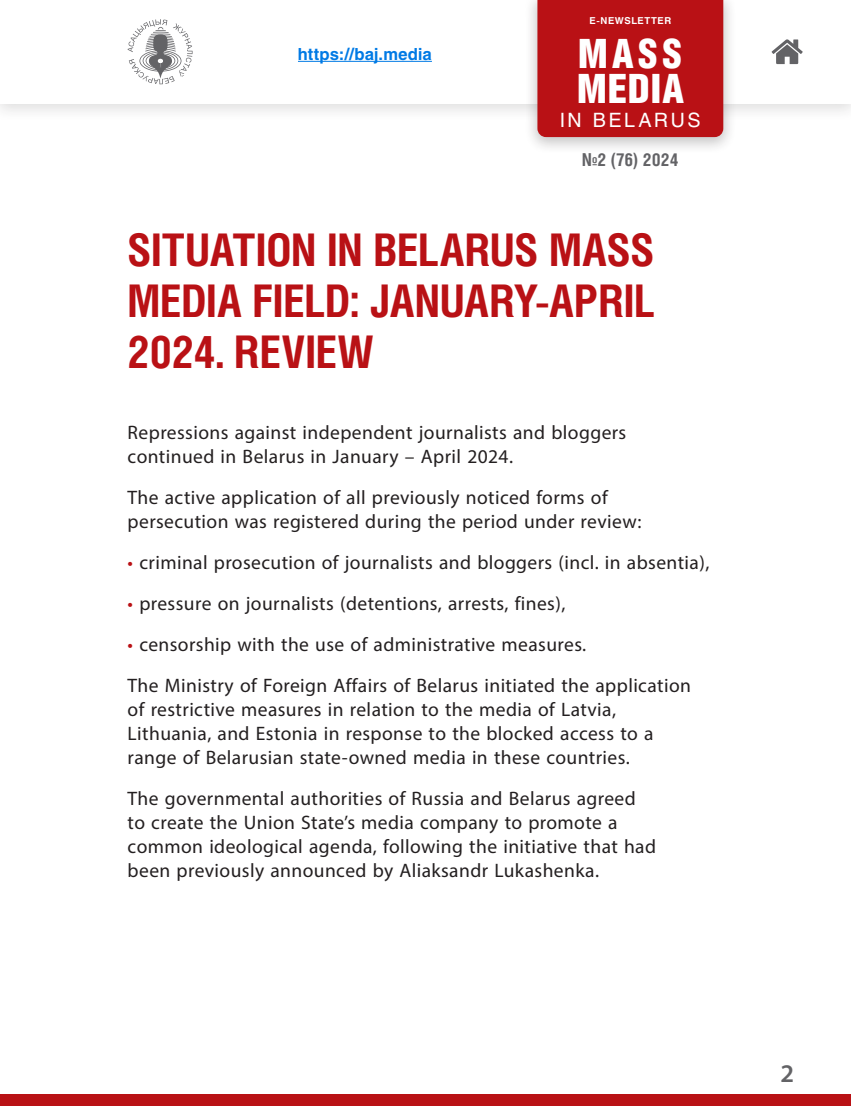
<style>
.page{position:relative;width:851px;height:1106px;background:#fff}
.page>*{position:absolute;margin:0;border:0;box-sizing:border-box;transform-origin:0 0}
.t1{font:700 45px/51px "Helios Cond C";letter-spacing:-.005em;color:#b91115;text-align:justify}
.t2{font:40.5px/35.2px "Helios Cond Black C";letter-spacing:.025em;color:#fff}
.t3{font:600 25.5px "Myriad Pro";color:#636366}
.t4{font:19.5px/24px "Myriad Pro";letter-spacing:.02em;color:#231f20}
.t5{font:19.5px "Helios C";letter-spacing:.14em;color:#fff}
.t6{font:700 17.85px "Helios Cond C";color:#636366}
.t7{font:700 16.5px "Helios C";letter-spacing:.005em;color:#007ae5}
.t8{font:700 9.45px "Helios C";letter-spacing:.06em;color:#fff}
.s1{color:#b91115}
</style>
<div class="page">
<div style="left:0;top:1094px;width:850px;height:12px;background:#b91115"></div>
<div style="left:0;top:0;width:850px;height:122px;background:#231f20;opacity:.15"></div>
<div style="left:0;top:0;width:850px;height:103px;background:#fff"></div>
<svg style="left:128px;top:19px;width:64px;height:65px"></svg>
<hr style="left:298px;top:61px;width:134px;height:1px;background:#007ae5">
<svg style="left:771px;top:39px;width:31px;height:25px"></svg>
<div style="left:523px;top:0;width:213px;height:155px;background:#231f20;opacity:.25"></div>
<div style="left:537px;top:0;width:186px;height:137px;background:#b91115"></div>
<p class="t7" style="left:298px;top:44px;width:135px">https://baj.media</p>
<p class="t8" style="left:589px;top:15px;width:83px">E-NEWSLETTER</p>
<h2 class="t2" style="left:576px;top:35px;width:109px">MASS<br>MEDIA</h2>
<p class="t5" style="left:560px;top:109px;width:142px">IN BELARUS</p>
<p class="t6" style="left:582px;top:149px;width:98px">№2 (76) 2024</p>
<h1 class="t1" style="left:128px;top:223px;width:528px">SITUATION IN BELARUS MASS MEDIA FIELD: JANUARY-APRIL 2024. REVIEW</h1>
<p class="t4" style="left:128px;top:420px;width:500px">Repressions against independent journalists and bloggers continued in Belarus in January – April 2024.</p>
<p class="t4" style="left:128px;top:485px;width:515px">The active application of all previously noticed forms of persecution was registered during the period under review:</p>
<p class="t4" style="left:128px;top:550px;width:583px"><span class="s1">•</span> criminal prosecution of journalists and bloggers (incl. in absentia),</p>
<p class="t4" style="left:128px;top:591px;width:439px"><span class="s1">•</span> pressure on journalists (detentions, arrests, fines),</p>
<p class="t4" style="left:128px;top:623px;width:564px;line-height:41px"><span class="s1">•</span> censorship with the use of administrative measures.<br>The Ministry of Foreign Affairs of Belarus initiated the application</p>
<p class="t4" style="left:128px;top:697px;width:527px">of restrictive measures in relation to the media of Latvia,<br>Lithuania, and Estonia in response to the blocked access to a range of Belarusian state-owned media in these countries.</p>
<p class="t4" style="left:128px;top:786px;width:530px">The governmental authorities of Russia and Belarus agreed to create the Union State’s media company to promote a common ideological agenda, following the initiative that had been previously announced by Aliaksandr Lukashenka.</p>
<h3 class="t3" style="left:780px;top:1057px;width:15px">2</h3>
</div>
